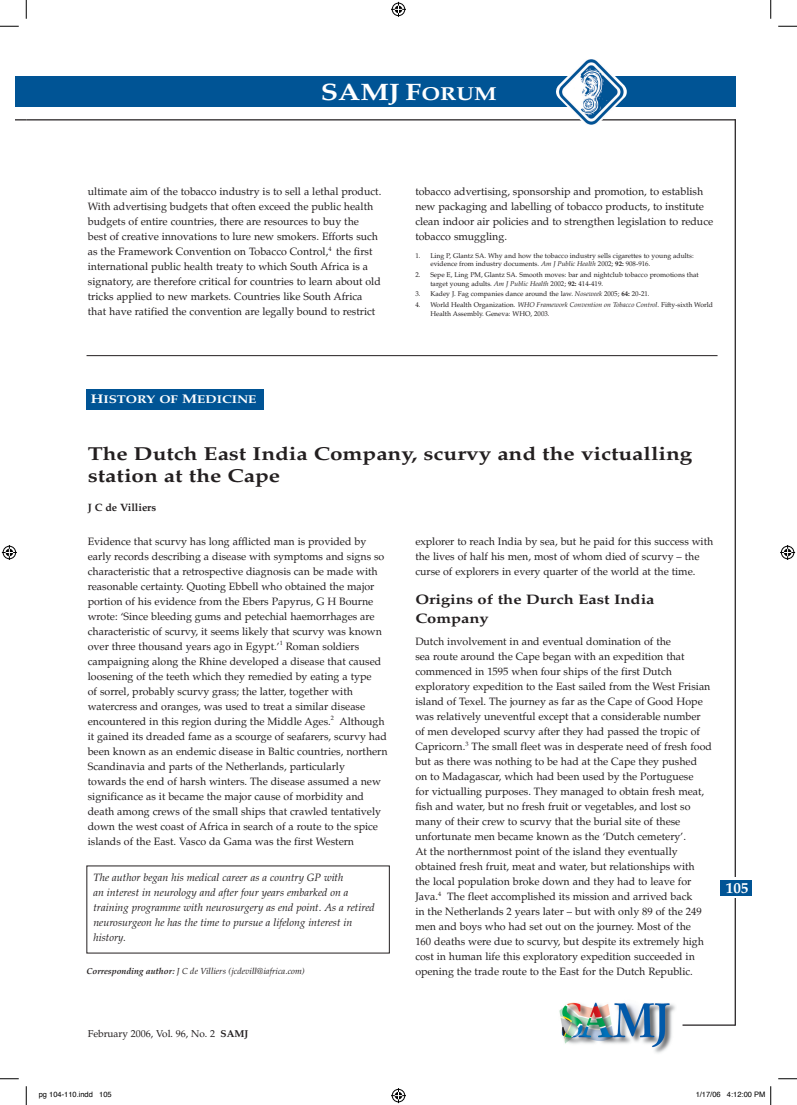
<style>
.page{position:relative;width:797px;height:1105px;background:#fff}
.page>*{position:absolute;margin:0;border:0;box-sizing:border-box;transform-origin:0 0}
.t1{font:700 23.75px "Palatino";color:#fff;scale:1.2 1}
.t2{font:700 18.75px/22.5px "Palatino";color:#231f20;scale:1.2 1}
.t3{font:700 15px "Palatino";color:#fff}
.t4{font:700 13.75px/18.8px "Palatino";color:#231f20;scale:1.2 1}
.t5{font:700 11.25px "Palatino";color:#fff;scale:1.2 1}
.t6{font:10.62px/15px "Palatino";color:#231f20}
.t7{font:italic 10.62px/15px "Palatino";color:#231f20}
.t8{font:700 10.62px "Palatino";color:#231f20}
.t9{font:10px "Palatino";color:#231f20}
.t10{font:italic 8.75px "Palatino";color:#231f20}
.t11{font:7.5px "Helvetica";color:#000}
.t12{font:6.88px/8.8px "Palatino";color:#231f20}
.s1{font-size:18.75px}
.s2{font-style:italic}
.s3{font-weight:700}
.s4{font-size:12.5px}
</style>
<div class="page">
<div style="left:16px;top:77px;width:10px;height:30px;background:#005495"></div>
<hr style="left:734px;top:119px;width:2px;height:906px;background:#231f20">
<div style="left:723px;top:877px;width:23px;height:21px;background:#fff"></div>
<hr style="left:682px;top:1024px;width:53px;height:2px;background:#231f20">
<div style="left:26px;top:77px;width:709px;height:30px;background:#005495"></div>
<hr style="left:26px;top:119px;width:709px;height:1px;background:#231f20">
<img style="left:556px;top:59px;width:70px;height:66px">
<img style="left:559px;top:1002px;width:117px;height:51px">
<div style="left:719px;top:880px;width:32px;height:16px;background:#005495"></div>
<hr style="left:86px;top:355px;width:631px;height:1px;background:#231f20">
<div style="left:86px;top:389px;width:177px;height:20px;background:#005495"></div>
<svg style="left:0;top:25px;width:19px;height:2px"></svg>
<svg style="left:778px;top:25px;width:19px;height:2px"></svg>
<svg style="left:0;top:1078px;width:19px;height:1px"></svg>
<svg style="left:778px;top:1078px;width:19px;height:1px"></svg>
<svg style="left:25px;top:0;width:2px;height:19px"></svg>
<svg style="left:25px;top:1086px;width:2px;height:19px"></svg>
<svg style="left:770px;top:0;width:1px;height:19px"></svg>
<svg style="left:391px;top:2px;width:15px;height:15px"></svg>
<svg style="left:391px;top:1088px;width:15px;height:15px"></svg>
<svg style="left:2px;top:545px;width:15px;height:15px"></svg>
<svg style="left:780px;top:545px;width:15px;height:15px"></svg>
<svg style="left:770px;top:1086px;width:1px;height:19px"></svg>
<h1 class="t1" style="left:321px;top:77px;width:148px">SAMJ F<span class="s1">ORUM</span></h1>
<p class="t6" style="left:88px;top:184px;width:295px">ultimate aim of the tobacco industry is to sell a lethal product.<br>With advertising budgets that often exceed the public health budgets of entire countries, there are resources to buy the<br>best of creative innovations to lure new smokers. Efforts such as the Framework Convention on Tobacco Control,<sup>4</sup> the first international public health treaty to which South Africa is a signatory, are therefore critical for countries to learn about old tricks applied to new markets. Countries like South Africa that have ratified the convention are legally bound to restrict</p>
<p class="t6" style="left:415px;top:184px;width:299px">tobacco advertising, sponsorship and promotion, to establish new packaging and labelling of tobacco products, to institute clean indoor air policies and to strengthen legislation to reduce tobacco smuggling.</p>
<p class="t12" style="left:430px;top:251px;width:265px;text-indent:-15px">1. Ling P, Glantz SA. Why and how the tobacco industry sells cigarettes to young adults: evidence from industry documents. <span class="s2">Am J Public Health</span> 2002; <span class="s3">92:</span> 908-916.</p>
<p class="t12" style="left:430px;top:270px;width:270px;text-indent:-15px">2. Sepe E, Ling PM, Glantz SA. Smooth moves: bar and nightclub tobacco promotions that target young adults. <span class="s2">Am J Public Health</span> 2002; <span class="s3">92:</span> 414-419.</p>
<p class="t12" style="left:415px;top:290px;width:236px">3. Kadey J. Fag companies dance around the law. <span class="s2">Noseweek</span> 2005; <span class="s3">64:</span> 20-21.</p>
<p class="t12" style="left:430px;top:300px;width:284px;text-indent:-15px">4. World Health Organization. <span class="s2">WHO Framework Convention on Tobacco Control</span>. Fifty-sixth World<br>Health Assembly. Geneva: WHO, 2003.</p>
<p class="t5" style="left:91px;top:392px;width:139px"><span class="s4">H</span>ISTORY OF <span class="s4">M</span>EDICINE</p>
<h2 class="t2" style="left:88px;top:442px;width:505px">The Dutch East India Company, scurvy and the victualling station at the Cape</h2>
<p class="t8" style="left:88px;top:500px;width:70px">J C de Villiers</p>
<p class="t6" style="left:88px;top:534px;width:301px">Evidence that scurvy has long afflicted man is provided by early records describing a disease with symptoms and signs so characteristic that a retrospective diagnosis can be made with reasonable certainty. Quoting Ebbell who obtained the major portion of his evidence from the Ebers Papyrus, G H Bourne wrote: ‘Since bleeding gums and petechial haemorrhages are characteristic of scurvy, it seems likely that scurvy was known over three thousand years ago in Egypt.’<sup>1</sup> Roman soldiers campaigning along the Rhine developed a disease that caused loosening of the teeth which they remedied by eating a type<br>of sorrel, probably scurvy grass; the latter, together with watercress and oranges, was used to treat a similar disease encountered in this region during the Middle Ages.<sup>2</sup> Although it gained its dreaded fame as a scourge of seafarers, scurvy had been known as an endemic disease in Baltic countries, northern Scandinavia and parts of the Netherlands, particularly<br>towards the end of harsh winters. The disease assumed a new significance as it became the major cause of morbidity and death among crews of the small ships that crawled tentatively down the west coast of Africa in search of a route to the spice islands of the East. Vasco da Gama was the first Western</p>
<p class="t6" style="left:415px;top:534px;width:299px">explorer to reach India by sea, but he paid for this success with the lives of half his men, most of whom died of scurvy – the curse of explorers in every quarter of the world at the time.</p>
<p class="t4" style="left:415px;top:590px;width:201px">Origins of the Durch East India<br>Company</p>
<p class="t6" style="left:415px;top:634px;width:298px">Dutch involvement in and eventual domination of the<br>sea route around the Cape began with an expedition that commenced in 1595 when four ships of the first Dutch exploratory expedition to the East sailed from the West Frisian island of Texel. The journey as far as the Cape of Good Hope was relatively uneventful except that a considerable number of men developed scurvy after they had passed the tropic of Capricorn.<sup>3</sup> The small fleet was in desperate need of fresh food but as there was nothing to be had at the Cape they pushed<br>on to Madagascar, which had been used by the Portuguese<br>for victualling purposes. They managed to obtain fresh meat, fish and water, but no fresh fruit or vegetables, and lost so many of their crew to scurvy that the burial site of these unfortunate men became known as the ‘Dutch cemetery’.<br>At the northernmost point of the island they eventually obtained fresh fruit, meat and water, but relationships with the local population broke down and they had to leave for Java.<sup>4</sup> The fleet accomplished its mission and arrived back<br>in the Netherlands 2 years later – but with only 89 of the 249 men and boys who had set out on the journey. Most of the<br>160 deaths were due to scurvy, but despite its extremely high cost in human life this exploratory expedition succeeded in opening the trade route to the East for the Dutch Republic.</p>
<p class="t7" style="left:93px;top:870px;width:283px">The author began his medical career as a country GP with<br>an interest in neurology and after four years embarked on a training programme with neurosurgery as end point. As a retired neurosurgeon he has the time to pursue a lifelong interest in history.</p>
<p class="t10" style="left:86px;top:966px;width:220px"><span class="s3">Corresponding author:</span> J C de Villiers (jcdevill@iafrica.com)</p>
<h3 class="t3" style="left:726px;top:879px;width:24px">105</h3>
<p class="t9" style="left:88px;top:1027px;width:162px">February 2006, Vol. 96, No. 2 <span class="s3">SAMJ</span></p>
<p class="t11" style="left:39px;top:1090px;width:74px">pg 104-110.indd 105</p>
<p class="t11" style="left:695px;top:1090px;width:71px">1/17/06 4:12:00 PM</p>
</div>
